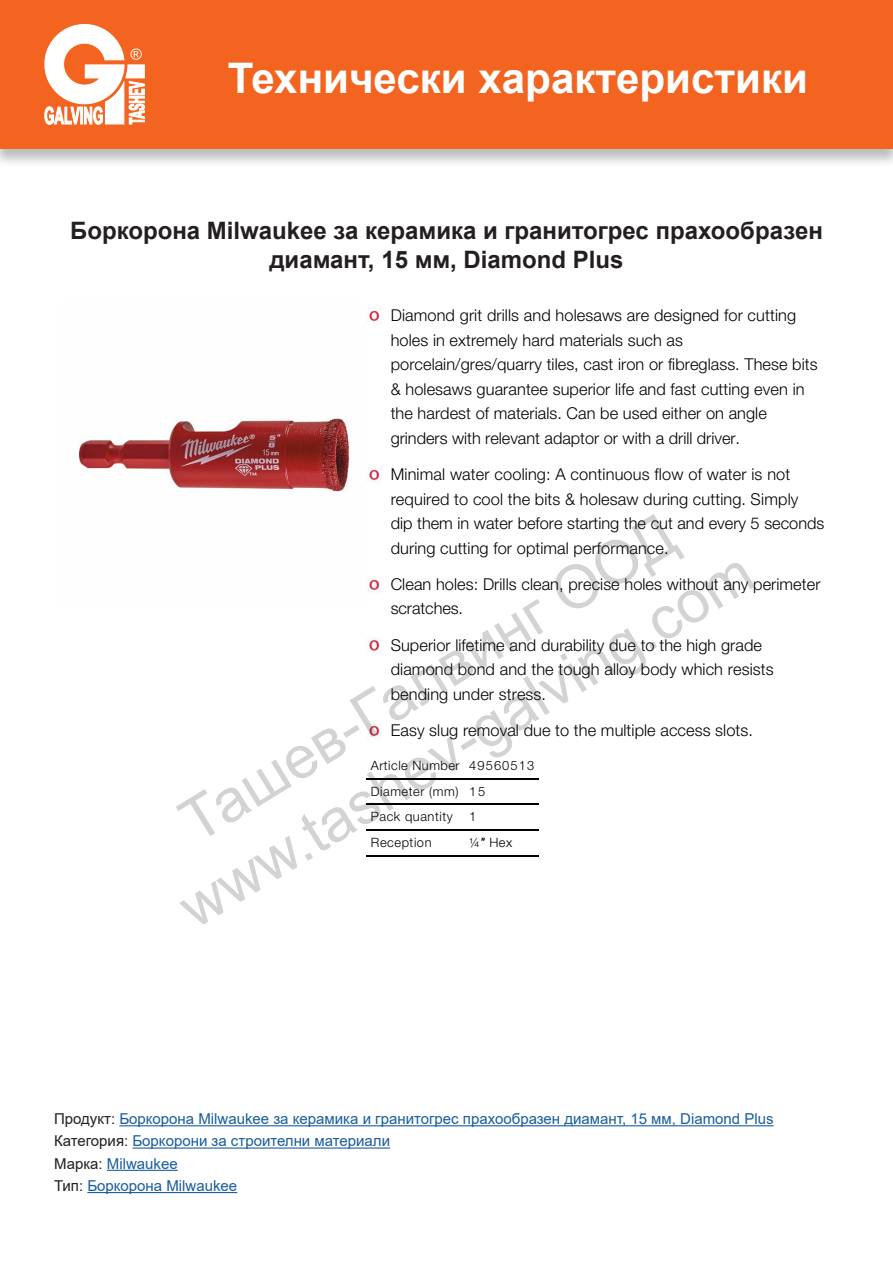
<style>
.page{position:relative;width:893px;height:1263px;background:#fff}
.page>*{position:absolute;margin:0;border:0;box-sizing:border-box;transform-origin:0 0}
.t1{font:60px/71.7px "Arial";color:#231f20;text-align:center}
.t2{font:700 42.15px "Arial";color:#fff}
.t3{font:28.05px "fn 0 fslp hur ekr 2 yelmjjveobk 2";letter-spacing:.005em;color:#000}
.t4{font:700 24px/28.8px "Arial";color:#231f20;text-align:center}
.t5{font:16.35px/24.6px "f 16 rfx 55 cgl co 7 8 goo 20 tx 0 ofw";letter-spacing:.005em;color:#000}
.t6{font:15px "Arial";color:#175d9e}
.t7{font:12.9px/25.7px "f 16 rfx 55 cgl co 7 8 goo 20 tx 0 ofw";letter-spacing:.045em;color:#000}
.s1{color:#dc152e}
.s2{font-family:"Arial";font-weight:700}
.s3{font-family:"Arial"}
.s4{color:#231f20}
</style>
<div class="page">
<div style="left:0;top:0;width:893px;height:167px;background:#231f20;opacity:.3"></div>
<div style="left:0;top:0;width:893px;height:149px;background:#f36421"></div>
<svg style="left:45px;top:24px;width:100px;height:100px"></svg>
<img style="left:78px;top:418px;width:271px;height:74px">
<img style="left:366px;top:308px;width:15px;height:15px">
<img style="left:366px;top:467px;width:15px;height:15px">
<img style="left:366px;top:577px;width:15px;height:15px">
<img style="left:366px;top:638px;width:15px;height:15px">
<img style="left:366px;top:723px;width:15px;height:15px">
<hr style="left:464px;top:855px;width:75px;height:1px;background:#000">
<hr style="left:366px;top:855px;width:98px;height:1px;background:#000">
<hr style="left:464px;top:829px;width:75px;height:2px;background:#000">
<hr style="left:366px;top:829px;width:98px;height:2px;background:#000">
<hr style="left:464px;top:804px;width:75px;height:1px;background:#000">
<hr style="left:366px;top:804px;width:98px;height:1px;background:#000">
<hr style="left:464px;top:778px;width:75px;height:1px;background:#000">
<hr style="left:366px;top:778px;width:98px;height:1px;background:#000">
<hr style="left:119px;top:1125px;width:654px;height:1px;background:#175d9e">
<hr style="left:132px;top:1147px;width:258px;height:1px;background:#175d9e">
<hr style="left:107px;top:1170px;width:71px;height:1px;background:#175d9e">
<hr style="left:87px;top:1192px;width:150px;height:1px;background:#175d9e">
<p class="t2" style="left:228px;top:48px;width:582px">Технически характеристики</p>
<p class="t3" style="left:61px;top:211px;width:763px"><span class="s1">15 mm ¼" Hex</span> | DIAMOND PLUS™ ¼<span class="s2">″</span> WET /</p>
<p class="t4" style="left:70px;top:216px;width:754px">Боркорона Milwaukee за керамика и гранитогрес прахообразен диамант, 15 мм, Diamond Plus</p>
<p class="t5" style="left:391px;top:303px;width:428px">Diamond grit drills and holesaws are designed for cutting holes in extremely hard materials such as porcelain/gres/quarry tiles, cast iron or fibreglass. These bits &amp; holesaws guarantee superior life and fast cutting even in the hardest of materials. Can be used either on angle grinders with relevant adaptor or with a drill driver.</p>
<p class="t5" style="left:391px;top:462px;width:435px">Minimal water cooling: A continuous flow of water is not required to cool the bits &amp; holesaw during cutting. Simply dip them in water before starting the cut and every 5 seconds during cutting for optimal performance.</p>
<p class="t5" style="left:391px;top:572px;width:431px">Clean holes: Drills clean, precise holes without any perimeter scratches.</p>
<p class="t5" style="left:391px;top:632px;width:384px">Superior lifetime and durability due to the high grade diamond bond and the tough alloy body which resists bending under stress.</p>
<p class="t5" style="left:391px;top:718px;width:364px">Easy slug removal due to the multiple access slots.</p>
<p class="t7" style="left:371px;top:752px;width:165px">Article Number 49560513<br>Diameter (mm) 15<br>Pack quantity</p>
<h1 class="t1" style="left:127px;top:817px;width:662px;rotate:-31deg">Ташев-Галвинг ООД www.tashev-galving.com</h1>
<p class="t7" style="left:469px;top:804px;width:9px">1</p>
<p class="t7" style="left:371px;top:829px;width:62px">Reception</p>
<p class="t7" style="left:469px;top:829px;width:45px">¼<span class="s3">″</span> Hex</p>
<p class="t6" style="left:54px;top:1108px;width:721px"><span class="s4">Продукт:</span> Боркорона Milwaukee за керамика и гранитогрес прахообразен диамант, 15 мм, Diamond Plus</p>
<p class="t6" style="left:54px;top:1131px;width:338px"><span class="s4">Категория:</span> Боркорони за строителни материали</p>
<p class="t6" style="left:54px;top:1153px;width:125px"><span class="s4">Марка:</span> Milwaukee</p>
<p class="t6" style="left:54px;top:1175px;width:185px"><span class="s4">Тип:</span> Боркорона Milwaukee</p>
</div>
